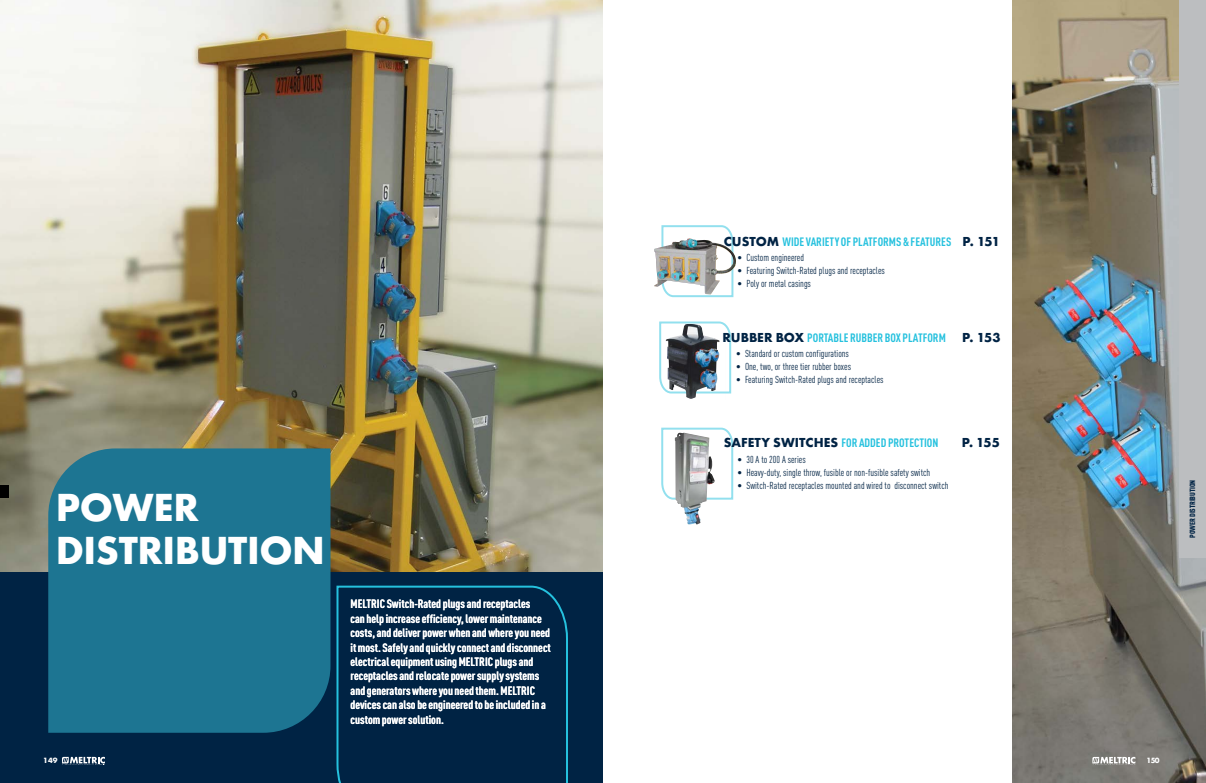
<style>
.page{position:relative;width:1206px;height:783px;background:#fff}
.page>*{position:absolute;margin:0;border:0;box-sizing:border-box;transform-origin:0 0}
.t1{font:700 36px/43.2px "Futura";letter-spacing:-.01em;color:#fff}
.t2{font:700 12px/14.4px "DIN Cond";color:#fff}
.t3{font:700 12px "DIN Cond";color:#25c1de}
.t4{font:700 12px "Futura";letter-spacing:-.03em;color:#002344}
.t5{font:10px "DIN Cond";color:#002344}
.t6{font:900 7.5px "DIN Cond";letter-spacing:-.01em;color:#002344}
.t7{font:700 7px "Futura";letter-spacing:-.035em;color:#fff}
.s1{font-family:"Futura";color:#002344}
</style>
<div class="page">
<img style="left:1013px;top:0;width:193px;height:783px">
<img style="left:0;top:0;width:603px;height:573px">
<div style="left:0;top:573px;width:603px;height:210px;background:#002344"></div>
<svg style="left:336px;top:585px;width:232px;height:198px"></svg>
<div style="left:47px;top:447px;width:285px;height:286px;background:#1d7592"></div>
<svg style="left:661px;top:225px;width:73px;height:73px"></svg>
<img style="left:654px;top:238px;width:82px;height:57px">
<svg style="left:659px;top:321px;width:73px;height:73px"></svg>
<img style="left:662px;top:321px;width:64px;height:78px">
<svg style="left:661px;top:427px;width:73px;height:73px"></svg>
<img style="left:675px;top:433px;width:40px;height:92px">
<div style="left:1179px;top:0;width:27px;height:558px;background:#bcbec0"></div>
<div style="left:0;top:485px;width:8px;height:12px;background:#000"></div>
<svg style="left:1092px;top:757px;width:43px;height:7px"></svg>
<svg style="left:62px;top:757px;width:43px;height:6px"></svg>
<p class="t3" style="left:724px;top:234px;width:277px"><span class="s1">CUSTOM</span> WIDE VARIETY OF PLATFORMS &amp; FEATURES <span class="s1">P. 151</span></p>
<p class="t5" style="left:737px;top:252px;width:68px">• Custom engineered</p>
<p class="t5" style="left:737px;top:265px;width:149px">• Featuring Switch-Rated plugs and receptacles</p>
<p class="t5" style="left:737px;top:278px;width:75px">• Poly or metal casings</p>
<p class="t3" style="left:723px;top:330px;width:225px"><span class="s1">RUBBER BOX</span> PORTABLE RUBBER BOX PLATFORM</p>
<p class="t4" style="left:962px;top:328px;width:40px">P. 153</p>
<p class="t5" style="left:736px;top:348px;width:114px">• Standard or custom configurations</p>
<p class="t5" style="left:736px;top:361px;width:117px">• One, two, or three tier rubber boxes</p>
<p class="t5" style="left:736px;top:374px;width:149px">• Featuring Switch-Rated plugs and receptacles</p>
<h1 class="t1" style="left:56px;top:486px;width:271px">POWER<br>DISTRIBUTION</h1>
<p class="t2" style="left:351px;top:597px;width:202px">MELTRIC Switch-Rated plugs and receptacles<br>can help increase efficiency, lower maintenance costs, and deliver power when and where you need it most. Safely and quickly connect and disconnect electrical equipment using MELTRIC plugs and receptacles and relocate power supply systems and generators where you need them. MELTRIC devices can also be engineered to be included in a custom power solution.</p>
<p class="t3" style="left:724px;top:436px;width:216px"><span class="s1">SAFETY SWITCHES</span> FOR ADDED PROTECTION</p>
<p class="t4" style="left:962px;top:434px;width:40px">P. 155</p>
<p class="t5" style="left:737px;top:453px;width:70px">• 30 A to 200 A series</p>
<p class="t5" style="left:737px;top:466px;width:194px">• Heavy-duty, single throw, fusible or non-fusible safety switch</p>
<p class="t5" style="left:737px;top:479px;width:213px">• Switch-Rated receptacles mounted and wired to disconnect switch</p>
<p class="t7" style="left:43px;top:756px;width:16px">149</p>
<p class="t7" style="left:1146px;top:756px;width:15px">150</p>
<p class="t6" style="left:1188px;top:538px;width:60px;rotate:-90deg">POWER DISTRIBUTION</p>
</div>
